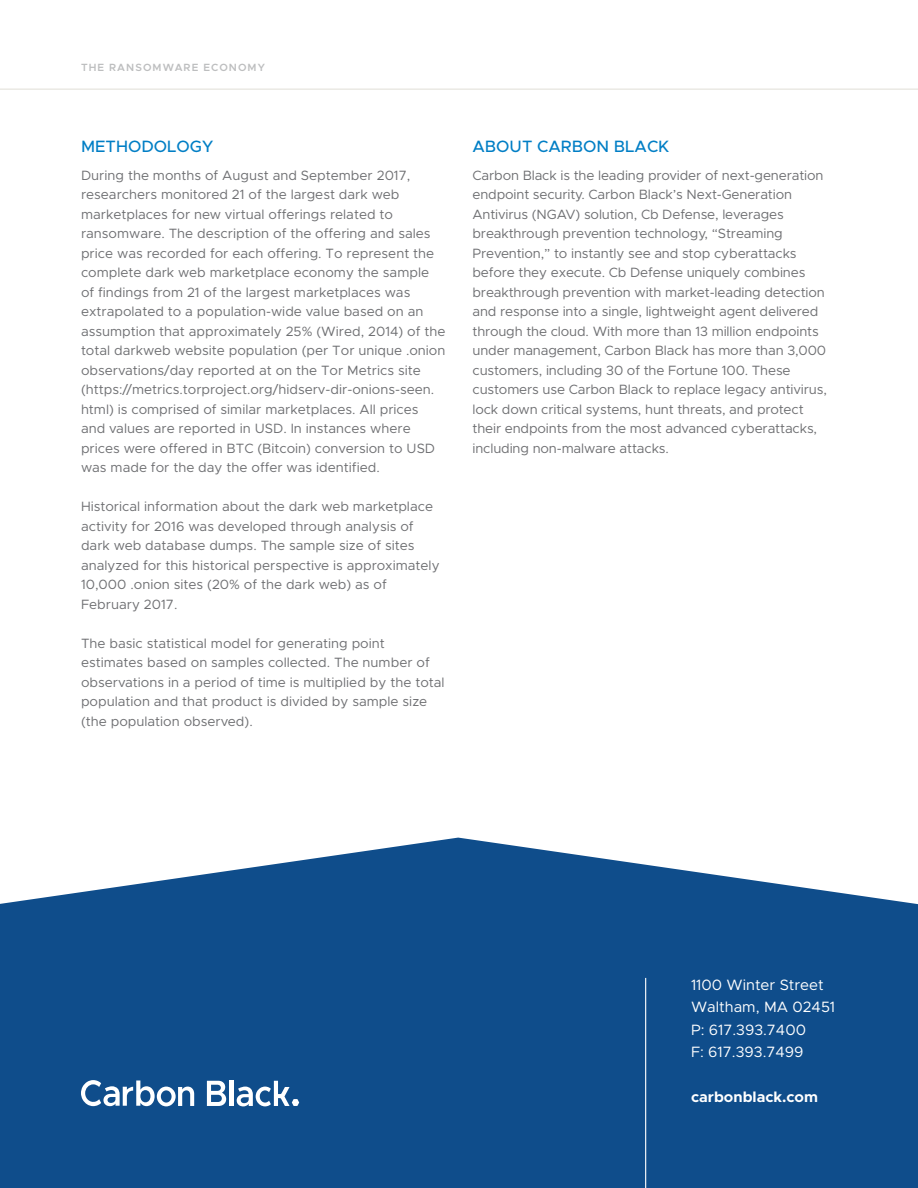
<style>
.page{position:relative;width:918px;height:1188px;background:#fff}
.page>*{position:absolute;margin:0;border:0;box-sizing:border-box;transform-origin:0 0}
.t1{font:500 16.5px "Metropolis";color:#007ec5}
.t2{font:15px/22.5px "Metropolis";color:#fff}
.t3{font:700 15px "Metropolis";color:#fff}
.t4{font:13.5px/19.5px "Metropolis";color:#6e6f72}
.t5{font:600 10.5px "Metropolis";letter-spacing:.1em;color:#bdbebf}
</style>
<div class="page">
<hr style="left:0;top:89px;width:918px;height:1px;background:#e0ded6">
<svg style="left:0;top:838px;width:918px;height:350px;background:#255e96"></svg>
<hr style="left:645px;top:978px;width:1px;height:210px;background:#fff">
<svg style="left:237px;top:1081px;width:62px;height:25px"></svg>
<div style="left:229px;top:1081px;width:5px;height:25px;background:#fff"></div>
<svg style="left:207px;top:1081px;width:19px;height:25px"></svg>
<svg style="left:81px;top:1080px;width:113px;height:26px"></svg>
<p class="t5" style="left:81px;top:61px;width:185px">THE RANSOMWARE ECONOMY</p>
<p class="t1" style="left:81px;top:136px;width:134px">METHODOLOGY</p>
<p class="t4" style="left:81px;top:165px;width:366px">During the months of August and September 2017, researchers monitored 21 of the largest dark web marketplaces for new virtual offerings related to ransomware. The description of the offering and sales price was recorded for each offering. To represent the complete dark web marketplace economy the sample of findings from 21 of the largest marketplaces was extrapolated to a population-wide value based on an assumption that approximately 25% (Wired, 2014) of the total darkweb website population (per Tor unique .onion observations/day reported at on the Tor Metrics site (https://metrics.torproject.org/hidserv-dir-onions-seen. html) is comprised of similar marketplaces. All prices and values are reported in USD. In instances where prices were offered in BTC (Bitcoin) conversion to USD was made for the day the offer was identified.</p>
<p class="t4" style="left:81px;top:497px;width:360px">Historical information about the dark web marketplace activity for 2016 was developed through analysis of dark web database dumps. The sample size of sites analyzed for this historical perspective is approximately 10,000 .onion sites (20% of the dark web) as of February 2017.</p>
<p class="t4" style="left:81px;top:633px;width:365px">The basic statistical model for generating point estimates based on samples collected. The number of observations in a period of time is multiplied by the total population and that product is divided by sample size (the population observed).</p>
<p class="t1" style="left:472px;top:136px;width:198px">ABOUT CARBON BLACK</p>
<p class="t4" style="left:472px;top:165px;width:356px">Carbon Black is the leading provider of next-generation endpoint security. Carbon Black’s Next-Generation Antivirus (NGAV) solution, Cb Defense, leverages breakthrough prevention technology, “Streaming Prevention,” to instantly see and stop cyberattacks before they execute. Cb Defense uniquely combines breakthrough prevention with market-leading detection and response into a single, lightweight agent delivered through the cloud. With more than 13 million endpoints under management, Carbon Black has more than 3,000 customers, including 30 of the Fortune 100. These customers use Carbon Black to replace legacy antivirus, lock down critical systems, hunt threats, and protect their endpoints from the most advanced cyberattacks, including non-malware attacks.</p>
<p class="t2" style="left:691px;top:973px;width:146px">1100 Winter Street<br>Waltham, MA 02451<br>P: 617.393.7400<br>F: 617.393.7499</p>
<p class="t3" style="left:691px;top:1088px;width:129px">carbonblack.com</p>
</div>
